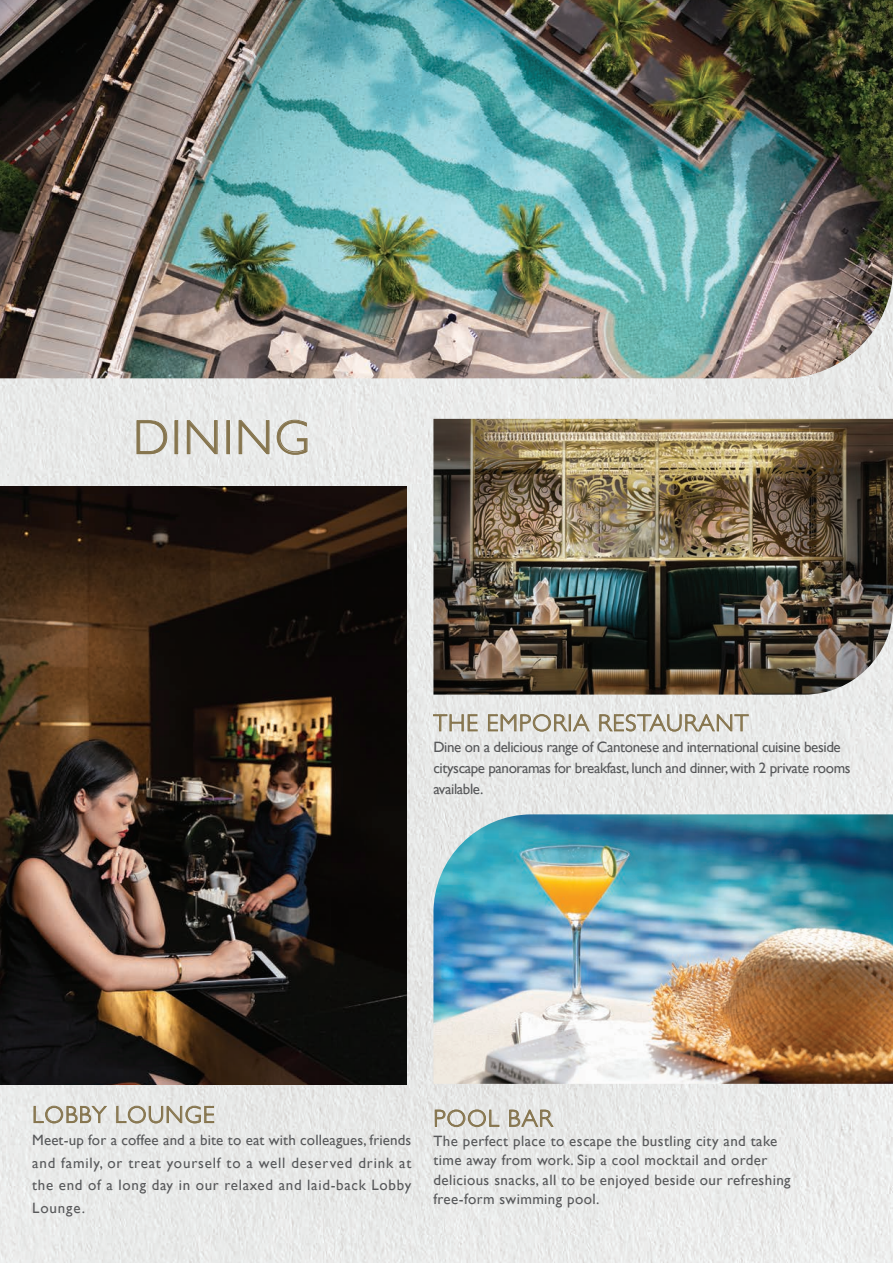
<style>
.page{position:relative;width:893px;height:1263px;background:#fff}
.page>*{position:absolute;margin:0;border:0;box-sizing:border-box;transform-origin:0 0}
.t1{font:300 48.45px "Gill Sans";letter-spacing:.045em;color:#86754e}
.t2{font:300 23.7px "Gill Sans";letter-spacing:.045em;color:#86754e}
.t3{font:15px/22.5px "Gill Sans";letter-spacing:.025em;color:#57585a;text-align:justify}
.t4{font:15px/21px "Gill Sans";letter-spacing:-.025em;color:#57585a}
</style>
<div class="page">
<img style="left:0;top:378px;width:893px;height:885px">
<svg style="left:34px;top:1106px;width:73px;height:17px"></svg>
<svg style="left:116px;top:1106px;width:98px;height:17px"></svg>
<img style="left:0;top:487px;width:406px;height:597px">
<svg style="left:435px;top:1110px;width:64px;height:17px"></svg>
<svg style="left:509px;top:1109px;width:44px;height:18px"></svg>
<img style="left:0;top:0;width:893px;height:378px">
<svg style="left:433px;top:714px;width:45px;height:17px"></svg>
<svg style="left:488px;top:714px;width:102px;height:17px"></svg>
<svg style="left:599px;top:714px;width:150px;height:17px"></svg>
<svg style="left:137px;top:420px;width:30px;height:34px"></svg>
<div style="left:175px;top:420px;width:3px;height:34px;border:1px solid #86754e"></div>
<svg style="left:187px;top:420px;width:31px;height:34px"></svg>
<div style="left:227px;top:420px;width:3px;height:34px;border:1px solid #86754e"></div>
<svg style="left:239px;top:420px;width:30px;height:34px"></svg>
<svg style="left:277px;top:420px;width:30px;height:34px"></svg>
<img style="left:433px;top:419px;width:460px;height:276px">
<img style="left:433px;top:814px;width:460px;height:270px">
<h1 class="t1" style="left:133px;top:400px;width:178px">DINING</h1>
<h2 class="t2" style="left:433px;top:704px;width:316px">THE EMPORIA RESTAURANT</h2>
<p class="t4" style="left:433px;top:736px;width:419px">Dine on a delicious range of Cantonese and international cuisine beside cityscape panoramas for breakfast, lunch and dinner, with 2 private rooms available.</p>
<h2 class="t2" style="left:32px;top:1096px;width:184px">LOBBY LOUNGE</h2>
<p class="t3" style="left:32px;top:1128px;width:381px">Meet-up for a coffee and a bite to eat with colleagues, friends and family, or treat yourself to a well deserved drink at the end of a long day in our relaxed and laid-back Lobby Lounge.</p>
<h2 class="t2" style="left:433px;top:1100px;width:120px">POOL BAR</h2>
<p class="t3" style="left:433px;top:1131px;width:359px;line-height:19.5px;text-align:left">The perfect place to escape the bustling city and take time away from work. Sip a cool mocktail and order delicious snacks, all to be enjoyed beside our refreshing free-form swimming pool.</p>
</div>
